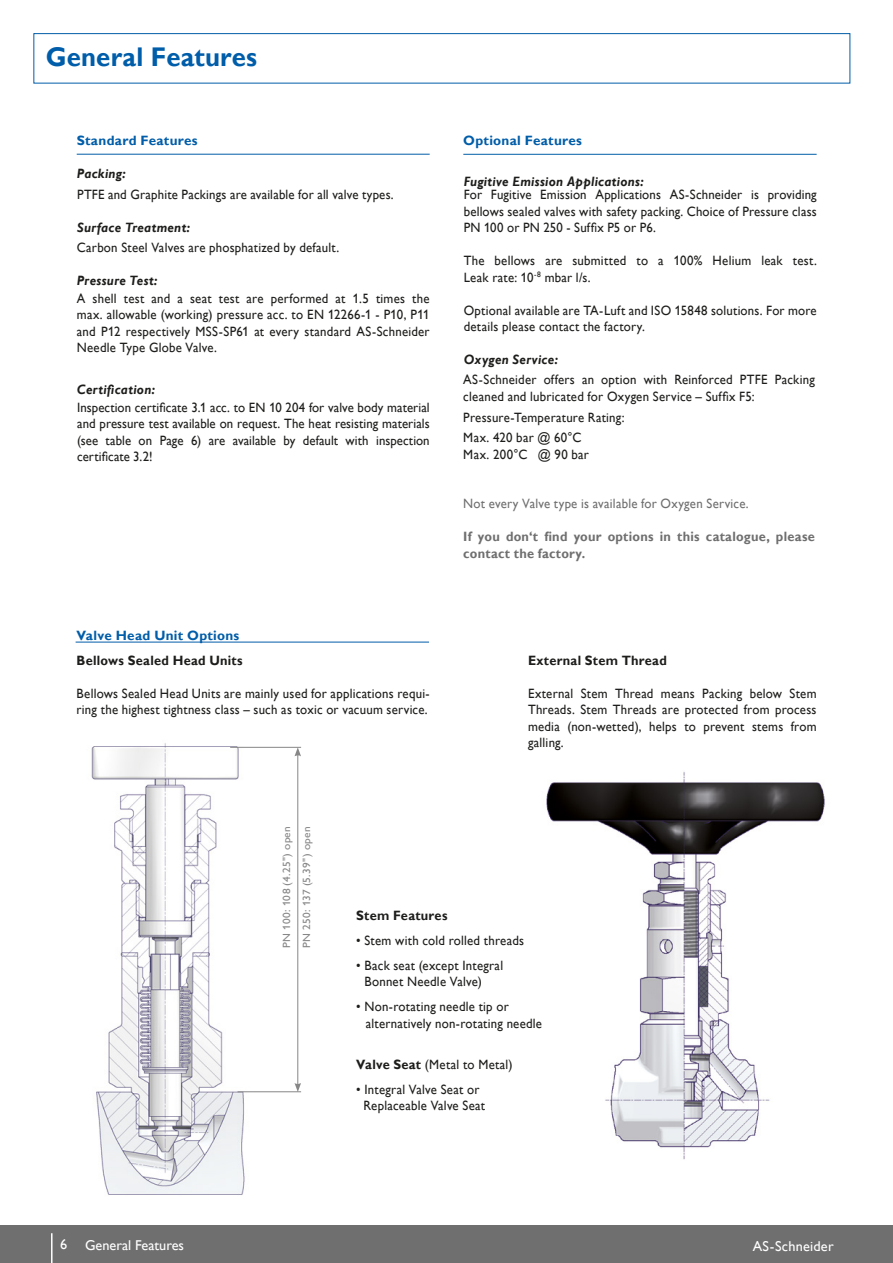
<style>
.page{position:relative;width:893px;height:1263px;background:#fff}
.page>*{position:absolute;margin:0;border:0;box-sizing:border-box;transform-origin:0 0}
.t1{font:700 27px "Gill Alt One";letter-spacing:.01em;color:#005da9;scale:.95 1}
.t2{font:14.25px "Gill Alt One";color:#fff}
.t3{font:14.25px "Gill Alt One";letter-spacing:.02em;color:#fff}
.t4{font:13.5px/16.5px "Gill Alt One";letter-spacing:.015em;color:#1d1d1b;scale:.95 1}
.t5{font:italic 700 13.5px "Gill Alt One";letter-spacing:.025em;color:#1d1d1b;scale:.95 1}
.t6{font:700 13.5px/16.5px "Gill Alt One";letter-spacing:.02em;color:#706f6f;scale:.95 1}
.t7{font:700 13.5px "Gill Alt One";letter-spacing:.02em;color:#1d1d1b;scale:.95 1}
.t8{font:700 13.5px "Gill Alt One";letter-spacing:.02em;color:#005da9}
.t9{font:13.5px "Gill Alt One";letter-spacing:.02em;color:#706f6f;scale:.95 1}
.t10{font:10.5px/19.8px "Gill Alt One";letter-spacing:.025em;color:#878787;scale:1.08 1}
.s1{font-weight:700}
</style>
<div class="page">
<div style="left:34px;top:33px;width:816px;height:50px;border:1px solid #005da9"></div>
<img style="left:546px;top:772px;width:279px;height:388px">
<hr style="left:77px;top:154px;width:353px;height:1px;background:#005da9">
<hr style="left:76px;top:642px;width:353px;height:1px;background:#005da9">
<hr style="left:463px;top:154px;width:354px;height:1px;background:#005da9">
<img style="left:91px;top:743px;width:201px;height:452px">
<hr style="left:230px;top:747px;width:71px;height:1px;background:#878787">
<hr style="left:238px;top:1091px;width:63px;height:1px;background:#878787">
<hr style="left:298px;top:754px;width:1px;height:331px;background:#878787">
<svg style="left:294px;top:1083px;width:7px;height:9px"></svg>
<svg style="left:294px;top:747px;width:7px;height:9px"></svg>
<div style="left:0;top:1225px;width:893px;height:38px;background:#706f6f"></div>
<hr style="left:51px;top:1233px;width:2px;height:30px;background:#fff">
<h1 class="t1" style="left:46px;top:41px;width:224px">General Features</h1>
<p class="t8" style="left:77px;top:132px;width:123px">Standard Features</p>
<p class="t5" style="left:77px;top:165px;width:53px">Packing:</p>
<p class="t4" style="left:77px;top:186px;width:335px">PTFE and Graphite Packings are available for all valve types.</p>
<p class="t5" style="left:77px;top:220px;width:121px">Surface Treatment:</p>
<p class="t4" style="left:77px;top:239px;width:278px">Carbon Steel Valves are phosphatized by default.</p>
<p class="t5" style="left:77px;top:272px;width:86px">Pressure Test:</p>
<p class="t4" style="left:77px;top:290px;width:373px;text-align:justify">A shell test and a seat test are performed at 1.5 times the max. allowable (working) pressure acc. to EN 12266-1 - P10, P11 and P12 respectively MSS-SP61 at every standard AS-Schneider Needle Type Globe Valve.</p>
<p class="t5" style="left:77px;top:381px;width:84px">Certification:</p>
<p class="t4" style="left:77px;top:399px;width:373px;text-align:justify">Inspection certificate 3.1 acc. to EN 10 204 for valve body material and pressure test available on request. The heat resisting materials (see table on Page 6) are available by default with inspection certificate 3.2!</p>
<p class="t8" style="left:77px;top:627px;width:164px">Valve Head Unit Options</p>
<p class="t7" style="left:77px;top:652px;width:176px">Bellows Sealed Head Units</p>
<p class="t4" style="left:77px;top:685px;width:373px">Bellows Sealed Head Units are mainly used for applications requi&shy;ring the highest tightness class – such as toxic or vacuum service.</p>
<p class="t8" style="left:463px;top:132px;width:120px">Optional Features</p>
<p class="t5" style="left:464px;top:174px;width:191px">Fugitive Emission Applications:</p>
<p class="t4" style="left:464px;top:186px;width:373px;text-align:justify">For Fugitive Emission Applications AS-Schneider is providing bellows sealed valves with safety packing. Choice of Pressure class PN 100 or PN 250 - Suffix P5 or P6.</p>
<p class="t4" style="left:464px;top:252px;width:373px">The bellows are submitted to a 100% Helium leak test.<br>Leak rate: 10<sup>-8</sup> mbar l/s.</p>
<p class="t4" style="left:464px;top:302px;width:373px">Optional available are TA-Luft and ISO 15848 solutions. For more details please contact the factory.</p>
<p class="t5" style="left:464px;top:352px;width:101px">Oxygen Service:</p>
<p class="t4" style="left:463px;top:371px;width:372px">AS-Schneider offers an option with Reinforced PTFE Packing cleaned and lubricated for Oxygen Service – Suffix F5:</p>
<p class="t4" style="left:463px;top:407px;width:171px;line-height:20.7px">Pressure-Temperature Rating:<br>Max. 420 bar @ 60°C</p>
<p class="t4" style="left:463px;top:446px;width:134px">Max. 200°C @ 90 bar</p>
<p class="t9" style="left:463px;top:496px;width:302px">Not every Valve type is available for Oxygen Service.</p>
<p class="t6" style="left:463px;top:528px;width:372px">If you don‘t find your options in this catalogue, please contact the factory.</p>
<p class="t7" style="left:528px;top:652px;width:148px">External Stem Thread</p>
<p class="t4" style="left:528px;top:685px;width:305px;text-align:justify">External Stem Thread means Packing below Stem Threads. Stem Threads are protected from process media (non-wetted), helps to prevent stems from galling.</p>
<p class="t10" style="left:277px;top:948px;width:115px;rotate:-90deg">PN 100: 108 (4.25") open<br>PN 250: 137 (5.39") open</p>
<p class="t7" style="left:356px;top:908px;width:98px">Stem Features</p>
<p class="t4" style="left:356px;top:932px;width:178px">• Stem with cold rolled threads</p>
<p class="t4" style="left:364px;top:957px;width:147px;text-indent:-8px">• Back seat (except Integral<br>Bonnet Needle Valve)</p>
<p class="t4" style="left:366px;top:998px;width:187px;text-indent:-9px">• Non-rotating needle tip or alternatively non-rotating needle</p>
<p class="t4" style="left:356px;top:1056px;width:166px"><span class="s1">Valve Seat</span> (Metal to Metal)</p>
<p class="t4" style="left:356px;top:1081px;width:137px;text-align:center">• Integral Valve Seat or<br>Replaceable Valve Seat</p>
<p class="t2" style="left:60px;top:1237px;width:125px">6 General Features</p>
<p class="t3" style="left:753px;top:1238px;width:83px">AS-Schneider</p>
</div>
